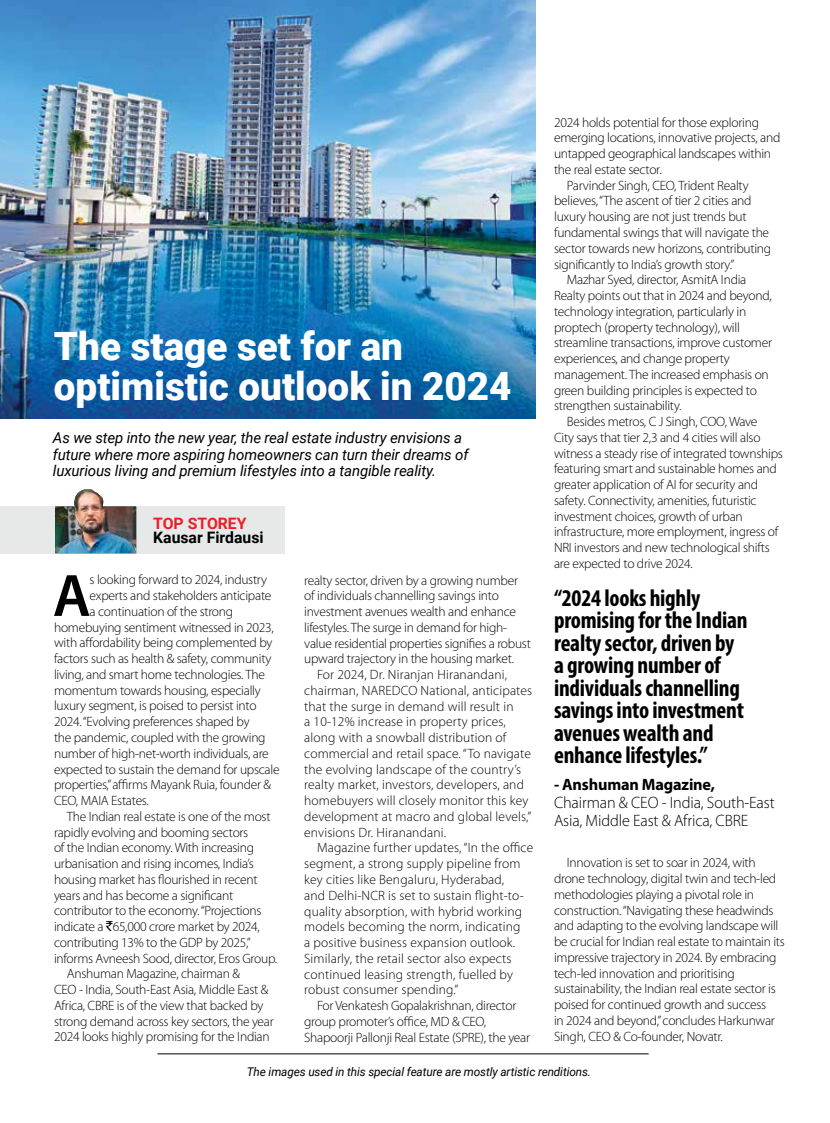
<style>
.page{position:relative;width:830px;height:1123px;background:#fff}
.page>*{position:absolute;margin:0;border:0;box-sizing:border-box;transform-origin:0 0}
.t1{font:600 60.3px "Myriad Pro";color:#000}
.t2{font:900 39px/40.5px "Roboto";color:#fff}
.t3{font:700 condensed 24px/22.5px "Myriad Pro";letter-spacing:-.01em;color:#000}
.t4{font:300 16.5px/18px "Myriad Pro";letter-spacing:-.01em;color:#000}
.t5{font:700 16.5px "Myriad Pro";letter-spacing:-.01em;color:#000}
.t6{font:700 15.75px "Roboto";color:#000}
.t7{font:700 15.75px "Roboto";color:#ed1d24}
.t8{font:italic 15px/16.5px "Roboto";letter-spacing:-.01em;color:#000}
.t9{font:300 13.5px/15.8px "Myriad Pro";letter-spacing:-.02em;color:#000}
.t10{font:300 13.5px "Myriad Pro";letter-spacing:.01em;color:#000}
.t11{font:italic 12px "Roboto";letter-spacing:-.01em;color:#000}
.s1{font-family:"Rupee Foradian";font-weight:400}
</style>
<div class="page">
<img style="left:0;top:0;width:535px;height:418px">
<hr style="left:157px;top:1053px;width:491px;height:1px;background:#000">
<div style="left:0;top:506px;width:285px;height:47px;background:#e7e8e8"></div>
<svg style="left:55px;top:506px;width:2px;height:47px"></svg>
<img style="left:57px;top:489px;width:79px;height:64px">
<h2 class="t2" style="left:54px;top:324px;width:459px">The stage set for an optimistic outlook in 2024</h2>
<p class="t8" style="left:53px;top:429px;width:417px">As we step into the new year, the real estate industry envisions a future where more aspiring homeowners can turn their dreams of luxurious living and premium lifestyles into a tangible reality.</p>
<p class="t7" style="left:153px;top:512px;width:95px">TOP STOREY</p>
<p class="t6" style="left:153px;top:527px;width:112px">Kausar Firdausi</p>
<p class="t9" style="left:554px;top:114px;width:206px">2024 holds potential for those exploring</p>
<p class="t9" style="left:554px;top:130px;width:228px">emerging locations, innovative projects, and</p>
<p class="t9" style="left:554px;top:146px;width:218px">untapped geographical landscapes within</p>
<p class="t9" style="left:554px;top:161px;width:109px">the real estate sector.</p>
<p class="t9" style="left:566px;top:177px;width:183px">Parvinder Singh, CEO, Trident Realty</p>
<p class="t9" style="left:554px;top:193px;width:199px">believes, “The ascent of tier 2 cities and</p>
<p class="t9" style="left:554px;top:209px;width:194px">luxury housing are not just trends but</p>
<p class="t9" style="left:554px;top:224px;width:216px">fundamental swings that will navigate the</p>
<p class="t9" style="left:554px;top:240px;width:218px">sector towards new horizons, contributing</p>
<p class="t9" style="left:554px;top:256px;width:182px">significantly to India’s growth story.”</p>
<p class="t9" style="left:566px;top:272px;width:181px">Mazhar Syed, director, AsmitA India</p>
<p class="t9" style="left:554px;top:287px;width:219px">Realty points out that in 2024 and beyond,</p>
<p class="t9" style="left:554px;top:303px;width:194px">technology integration, particularly in</p>
<p class="t9" style="left:554px;top:319px;width:187px">proptech (property technology), will</p>
<p class="t9" style="left:554px;top:335px;width:219px">streamline transactions, improve customer</p>
<p class="t9" style="left:554px;top:350px;width:177px">experiences, and change property</p>
<p class="t9" style="left:554px;top:366px;width:216px">management. The increased emphasis on</p>
<p class="t9" style="left:554px;top:382px;width:204px">green building principles is expected to</p>
<p class="t9" style="left:554px;top:398px;width:129px">strengthen sustainability.</p>
<p class="t9" style="left:566px;top:413px;width:192px">Besides metros, C J Singh, COO, Wave</p>
<p class="t9" style="left:554px;top:429px;width:208px">City says that tier 2,3 and 4 cities will also</p>
<p class="t9" style="left:554px;top:445px;width:230px">witness a steady rise of integrated townships</p>
<p class="t9" style="left:554px;top:461px;width:224px">featuring smart and sustainable homes and</p>
<p class="t9" style="left:554px;top:476px;width:205px">greater application of AI for security and</p>
<p class="t9" style="left:554px;top:492px;width:204px">safety. Connectivity, amenities, futuristic</p>
<p class="t9" style="left:554px;top:508px;width:190px">investment choices, growth of urban</p>
<p class="t9" style="left:554px;top:524px;width:226px">infrastructure, more employment, ingress of</p>
<p class="t9" style="left:554px;top:540px;width:217px">NRI investors and new technological shifts</p>
<p class="t9" style="left:554px;top:555px;width:140px">are expected to drive 2024.</p>
<h1 class="t1" style="left:53px;top:562px;width:39px">A</h1>
<p class="t9" style="left:89px;top:572px;width:179px">s looking forward to 2024, industry</p>
<p class="t9" style="left:304px;top:572px;width:215px">realty sector, driven by a growing number</p>
<p class="t9" style="left:304px;top:588px;width:196px">of individuals channelling savings into</p>
<p class="t9" style="left:304px;top:603px;width:213px">investment avenues wealth and enhance</p>
<p class="t9" style="left:304px;top:619px;width:204px">lifestyles. The surge in demand for high-</p>
<p class="t9" style="left:304px;top:635px;width:228px">value residential properties signifies a robust</p>
<p class="t9" style="left:304px;top:651px;width:211px">upward trajectory in the housing market.</p>
<p class="t10" style="left:317px;top:666px;width:191px">For 2024, Dr. Niranjan Hiranandani,</p>
<p class="t10" style="left:304px;top:682px;width:229px">chairman, NAREDCO National, anticipates</p>
<p class="t10" style="left:304px;top:698px;width:211px">that the surge in demand will result in</p>
<p class="t10" style="left:304px;top:713px;width:203px">a 10-12% increase in property prices,</p>
<p class="t10" style="left:304px;top:729px;width:203px">along with a snowball distribution of</p>
<p class="t10" style="left:304px;top:745px;width:228px">commercial and retail space. “To navigate</p>
<p class="t10" style="left:304px;top:761px;width:218px">the evolving landscape of the country’s</p>
<p class="t10" style="left:304px;top:776px;width:221px">realty market, investors, developers, and</p>
<p class="t10" style="left:304px;top:792px;width:226px">homebuyers will closely monitor this key</p>
<p class="t10" style="left:304px;top:808px;width:228px">development at macro and global levels,”</p>
<p class="t10" style="left:304px;top:824px;width:143px">envisions Dr. Hiranandani.</p>
<p class="t10" style="left:317px;top:839px;width:218px">Magazine further updates, “In the office</p>
<p class="t10" style="left:304px;top:855px;width:218px">segment, a strong supply pipeline from</p>
<p class="t10" style="left:304px;top:871px;width:201px">key cities like Bengaluru, Hyderabad,</p>
<p class="t10" style="left:304px;top:887px;width:221px">and Delhi-NCR is set to sustain flight-to-</p>
<p class="t10" style="left:304px;top:902px;width:219px">quality absorption, with hybrid working</p>
<p class="t10" style="left:304px;top:918px;width:218px">models becoming the norm, indicating</p>
<p class="t10" style="left:304px;top:934px;width:212px">a positive business expansion outlook.</p>
<p class="t10" style="left:304px;top:950px;width:209px">Similarly, the retail sector also expects</p>
<p class="t10" style="left:304px;top:966px;width:210px">continued leasing strength, fuelled by</p>
<p class="t10" style="left:304px;top:981px;width:156px">robust consumer spending.”</p>
<p class="t9" style="left:317px;top:997px;width:201px">For Venkatesh Gopalakrishnan, director</p>
<p class="t9" style="left:304px;top:1013px;width:183px">group promoter’s office, MD &amp; CEO,</p>
<p class="t9" style="left:304px;top:1029px;width:227px">Shapoorji Pallonji Real Estate (SPRE), the year</p>
<p class="t11" style="left:247px;top:1063px;width:345px">The images used in this special feature are mostly artistic renditions.</p>
<h3 class="t3" style="left:554px;top:586px;width:195px">“2024 looks highly promising for the Indian realty sector, driven by a growing number of individuals channelling savings into investment avenues wealth and enhance lifestyles.”</h3>
<p class="t5" style="left:554px;top:773px;width:162px">- Anshuman Magazine,</p>
<p class="t4" style="left:554px;top:793px;width:222px">Chairman &amp; CEO - India, South-East<br>Asia, Middle East &amp; Africa, CBRE</p>
<p class="t9" style="left:89px;top:587px;width:183px">experts and stakeholders anticipate</p>
<p class="t9" style="left:89px;top:603px;width:145px">a continuation of the strong</p>
<p class="t9" style="left:54px;top:619px;width:221px">homebuying sentiment witnessed in 2023,</p>
<p class="t9" style="left:54px;top:635px;width:220px">with affordability being complemented by</p>
<p class="t9" style="left:54px;top:650px;width:219px">factors such as health &amp; safety, community</p>
<p class="t9" style="left:54px;top:666px;width:212px">living, and smart home technologies. The</p>
<p class="t9" style="left:54px;top:682px;width:208px">momentum towards housing, especially</p>
<p class="t9" style="left:54px;top:698px;width:204px">luxury segment, is poised to persist into</p>
<p class="t9" style="left:54px;top:713px;width:197px">2024. “Evolving preferences shaped by</p>
<p class="t9" style="left:54px;top:729px;width:213px">the pandemic, coupled with the growing</p>
<p class="t9" style="left:54px;top:745px;width:216px">number of high-net-worth individuals, are</p>
<p class="t9" style="left:54px;top:761px;width:227px">expected to sustain the demand for upscale</p>
<p class="t9" style="left:54px;top:776px;width:218px">properties,” affirms Mayank Ruia, founder &amp;</p>
<p class="t9" style="left:54px;top:792px;width:96px">CEO, MAIA Estates.</p>
<p class="t9" style="left:67px;top:808px;width:205px">The Indian real estate is one of the most</p>
<p class="t9" style="left:54px;top:824px;width:196px">rapidly evolving and booming sectors</p>
<p class="t9" style="left:54px;top:839px;width:201px">of the Indian economy. With increasing</p>
<p class="t9" style="left:54px;top:855px;width:201px">urbanisation and rising incomes, India’s</p>
<p class="t9" style="left:54px;top:871px;width:205px">housing market has flourished in recent</p>
<p class="t9" style="left:54px;top:887px;width:180px">years and has become a significant</p>
<p class="t9" style="left:54px;top:902px;width:209px">contributor to the economy. “Projections</p>
<p class="t9" style="left:54px;top:918px;width:207px">indicate a <span class="s1">`</span>65,000 crore market by 2024,</p>
<p class="t9" style="left:54px;top:934px;width:198px">contributing 13% to the GDP by 2025,”</p>
<p class="t9" style="left:54px;top:950px;width:225px">informs Avneesh Sood, director, Eros Group.</p>
<p class="t9" style="left:67px;top:966px;width:175px">Anshuman Magazine, chairman &amp;</p>
<p class="t9" style="left:54px;top:981px;width:216px">CEO - India, South-East Asia, Middle East &amp;</p>
<p class="t9" style="left:54px;top:997px;width:211px">Africa, CBRE is of the view that backed by</p>
<p class="t9" style="left:54px;top:1013px;width:221px">strong demand across key sectors, the year</p>
<p class="t9" style="left:54px;top:1029px;width:217px">2024 looks highly promising for the Indian</p>
<p class="t9" style="left:554px;top:855px;width:232px;text-indent:13px">Innovation is set to soar in 2024, with drone technology, digital twin and tech-led methodologies playing a pivotal role in construction. “Navigating these headwinds and adapting to the evolving landscape will be crucial for Indian real estate to maintain its impressive trajectory in 2024. By embracing tech-led innovation and prioritising sustainability, the Indian real estate sector is poised for continued growth and success<br>in 2024 and beyond,” concludes Harkunwar Singh, CEO &amp; Co-founder, Novatr.</p>
</div>
